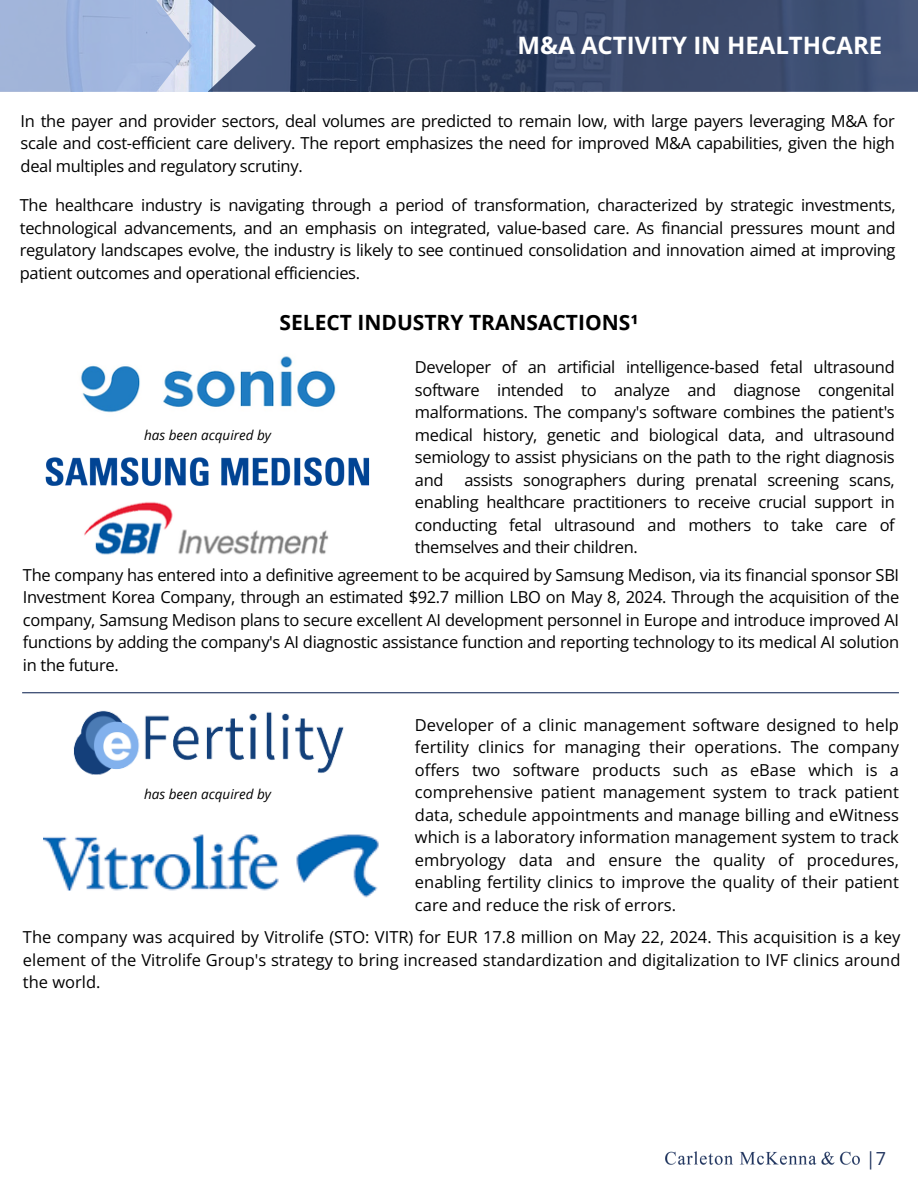
<style>
.page{position:relative;width:918px;height:1188px;background:#fff}
.page>*{position:absolute;margin:0;border:0;box-sizing:border-box;transform-origin:0 0}
.t1{font:700 24px "Open Sans";color:#fff}
.t2{font:700 21px "Open Sans";color:#000}
.t3{font:18px "Open Sans";color:#1e325d}
.t4{font:16.5px/22.5px "Open Sans";letter-spacing:-.02em;color:#000;text-align:justify}
.t5{font:italic 13.5px "Open Sans";color:#000}
</style>
<div class="page">
<svg style="left:208px;top:0;width:710px;height:92px;background:#3a496b"></svg>
<svg style="left:0;top:0;width:192px;height:92px;background:#a5b9de"></svg>
<img style="left:665px;top:1151px;width:195px;height:14px">
<hr style="left:22px;top:692px;width:877px;height:1px;background:#1e325d">
<img style="left:80px;top:356px;width:256px;height:57px">
<img style="left:45px;top:457px;width:325px;height:29px">
<img style="left:84px;top:502px;width:245px;height:52px">
<img style="left:73px;top:710px;width:271px;height:64px">
<img style="left:44px;top:834px;width:335px;height:64px">
<p class="t1" style="left:518px;top:29px;width:366px">M&amp;A ACTIVITY IN HEALTHCARE</p>
<p class="t4" style="left:21px;top:109px;width:876px">In the payer and provider sectors, deal volumes are predicted to remain low, with large payers leveraging M&amp;A for scale and cost-efficient care delivery. The report emphasizes the need for improved M&amp;A capabilities, given the high deal multiples and regulatory scrutiny.</p>
<p class="t4" style="left:20px;top:194px;width:877px">The healthcare industry is navigating through a period of transformation, characterized by strategic investments, technological advancements, and an emphasis on integrated, value-based care. As financial pressures mount and regulatory landscapes evolve, the industry is likely to see continued consolidation and innovation aimed at improving patient outcomes and operational efficiencies.</p>
<h3 class="t2" style="left:280px;top:307px;width:360px">SELECT INDUSTRY TRANSACTIONS¹</h3>
<h3 class="t5" style="left:144px;top:425px;width:129px">has been acquired by</h3>
<h3 class="t4" style="left:415px;top:356px;width:481px">Developer of an artificial intelligence-based fetal ultrasound software intended to analyze and diagnose congenital malformations. The company's software combines the patient's medical history, genetic and biological data, and ultrasound semiology to assist physicians on the path to the right diagnosis and</h3>
<h3 class="t4" style="left:415px;top:468px;width:481px;text-indent:49px">assists sonographers during prenatal screening scans, enabling healthcare practitioners to receive crucial support in conducting fetal ultrasound and mothers to take care of themselves and their children.</h3>
<p class="t4" style="left:23px;top:563px;width:878px">The company has entered into a definitive agreement to be acquired by Samsung Medison, via its financial sponsor SBI Investment Korea Company, through an estimated $92.7 million LBO on May 8, 2024. Through the acquisition of the company, Samsung Medison plans to secure excellent AI development personnel in Europe and introduce improved AI functions by adding the company's AI diagnostic assistance function and reporting technology to its medical AI solution in the future.</p>
<p class="t5" style="left:144px;top:785px;width:129px">has been acquired by</p>
<h3 class="t4" style="left:415px;top:713px;width:485px">Developer of a clinic management software designed to help fertility clinics for managing their operations. The company offers two software products such as eBase which is a comprehensive patient management system to track patient data, schedule appointments and manage billing and eWitness which is a laboratory information management system to track embryology data and ensure the quality of procedures, enabling fertility clinics to improve the quality of their patient care and reduce the risk of errors.</h3>
<p class="t4" style="left:23px;top:926px;width:879px">The company was acquired by Vitrolife (STO: VITR) for EUR 17.8 million on May 22, 2024. This acquisition is a key element of the Vitrolife Group's strategy to bring increased standardization and digitalization to IVF clinics around the world.</p>
<h3 class="t3" style="left:866px;top:1146px;width:22px">|7</h3>
</div>
